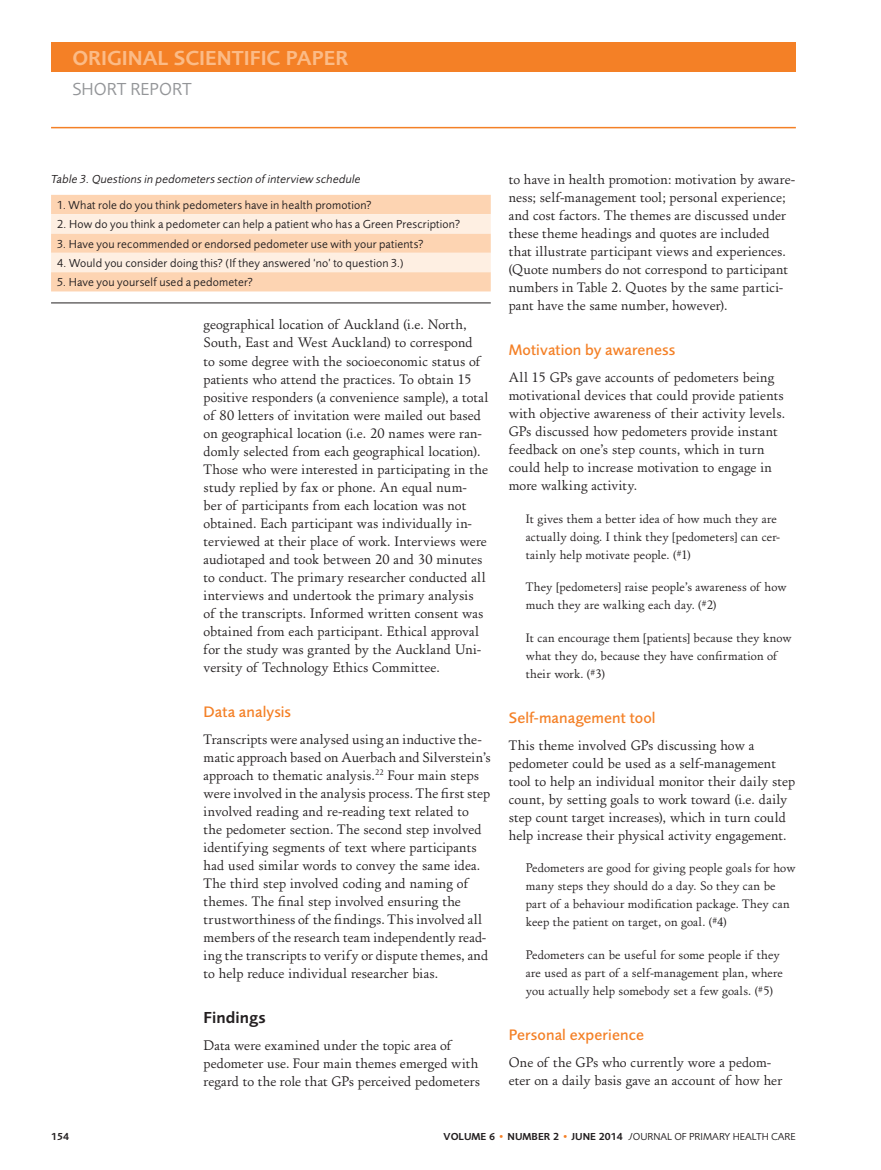
<style>
.page{position:relative;width:881px;height:1170px;background:#fff}
.page>*{position:absolute;margin:0;border:0;box-sizing:border-box;transform-origin:0 0}
.Page_Header_2nd{font:600 21px "Foundry Sans";color:#fbbb87}
.Page_Subheader_2nd{font:18px "Foundry Sans";color:#939598}
.Subhead_1{font:600 16.5px "Foundry Sans";color:#231f20}
.Subhead_2{font:500 15.75px "Foundry Sans";letter-spacing:.005em;color:#f48026}
.Body_Text{font:14.25px/18px "Foundry Old Style Normal";letter-spacing:.005em;color:#231f20}
.Block_Quotes{font:12.75px/18px "Foundry Old Style Normal";letter-spacing:.01em;color:#231f20}
.Table_Left_Column{font:12px "Foundry Sans";letter-spacing:.015em;color:#231f20}
.Table_Caption{font:italic 12px "Foundry Sans";letter-spacing:.015em;color:#231f20}
.t1{font:10.5px "Foundry Sans";color:#231f20}
.t2{font:600 10.5px "Foundry Sans";color:#231f20}
.s1{font-weight:600}
.s2{font-weight:600;color:#f48026}
.s3{font-style:italic}
</style>
<div class="page">
<div style="left:51px;top:43px;width:744px;height:29px;background:#f48026"></div>
<hr style="left:51px;top:127px;width:744px;height:1px;background:#f48026">
<div style="left:51px;top:195px;width:439px;height:96px;background:#fdd4b2"></div>
<svg style="left:51px;top:214px;width:439px;height:58px;background:#fde6d2"></svg>
<hr style="left:51px;top:302px;width:439px;height:1px;background:#231f20">
<p class="Page_Header_2nd" style="left:72px;top:46px;width:277px">ORIGINAL SCIENTIFIC PAPER</p>
<p class="Page_Subheader_2nd" style="left:72px;top:78px;width:121px">SHORT REPORT</p>
<p class="Table_Caption" style="left:51px;top:172px;width:311px">Table 3. Questions in pedometers section of interview schedule</p>
<p class="Table_Left_Column" style="left:57px;top:198px;width:316px">1. What role do you think pedometers have in health promotion?</p>
<p class="Table_Left_Column" style="left:57px;top:217px;width:404px">2. How do you think a pedometer can help a patient who has a Green Prescription?</p>
<p class="Table_Left_Column" style="left:57px;top:237px;width:368px">3. Have you recommended or endorsed pedometer use with your patients?</p>
<p class="Table_Left_Column" style="left:57px;top:256px;width:348px">4. Would you consider doing this? (If they answered ‘no’ to question 3.)</p>
<p class="Table_Left_Column" style="left:57px;top:275px;width:197px">5. Have you yourself used a pedometer?</p>
<p class="Body_Text" style="left:203px;top:316px;width:286px">geographical location of Auckland (i.e. North, South, East and West Auckland) to correspond<br>to some degree with the socioeconomic status of patients who attend the practices. To obtain 15 positive responders (a convenience sample), a total of 80 letters of invitation were mailed out based on geographical location (i.e. 20 names were ran&shy;domly selected from each geographical location).<br>Those who were interested in participating in the study replied by fax or phone. An equal num&shy;ber of participants from each location was not obtained. Each participant was individually in&shy;terviewed at their place of work. Interviews were audiotaped and took between 20 and 30 minutes to conduct. The primary researcher conducted all interviews and undertook the primary analysis of the transcripts. Informed written consent was obtained from each participant. Ethical approval for the study was granted by the Auckland Uni&shy;versity of Technology Ethics Committee.</p>
<p class="Subhead_2" style="left:203px;top:702px;width:89px">Data analysis</p>
<p class="Body_Text" style="left:203px;top:730px;width:288px">Transcripts were analysed using an inductive the&shy;matic approach based on Auerbach and Silverstein’s approach to thematic analysis.<sup>22</sup> Four main steps were involved in the analysis process. The first step involved reading and re-reading text related to the pedometer section. The second step involved identifying segments of text where participants had used similar words to convey the same idea.<br>The third step involved coding and naming of themes. The final step involved ensuring the trustworthiness of the findings. This involved all members of the research team independently read&shy;ing the transcripts to verify or dispute themes, and to help reduce individual researcher bias.</p>
<p class="Subhead_1" style="left:203px;top:1007px;width:63px">Findings</p>
<p class="Body_Text" style="left:203px;top:1036px;width:278px">Data were examined under the topic area of pedometer use. Four main themes emerged with regard to the role that GPs perceived pedometers</p>
<p class="Body_Text" style="left:508px;top:170px;width:288px">to have in health promotion: motivation by aware&shy;ness; self-management tool; personal experience; and cost factors. The themes are discussed under these theme headings and quotes are included that illustrate participant views and experiences. (Quote numbers do not correspond to participant numbers in Table 2. Quotes by the same partici&shy;pant have the same number, however).</p>
<p class="Subhead_2" style="left:508px;top:341px;width:168px">Motivation by awareness</p>
<p class="Body_Text" style="left:508px;top:368px;width:278px">All 15 GPs gave accounts of pedometers being motivational devices that could provide patients with objective awareness of their activity levels.<br>GPs discussed how pedometers provide instant feedback on one’s step counts, which in turn could help to increase motivation to engage in more walking activity.</p>
<p class="Block_Quotes" style="left:525px;top:509px;width:256px">It gives them a better idea of how much they are actually doing. I think they [pedometers] can cer&shy;tainly help motivate people. (#1)</p>
<p class="Block_Quotes" style="left:525px;top:578px;width:262px">They [pedometers] raise people’s awareness of how much they are walking each day. (#2)</p>
<p class="Block_Quotes" style="left:525px;top:628px;width:267px">It can encourage them [patients] because they know what they do, because they have confirmation of their work. (#3)</p>
<p class="Subhead_2" style="left:508px;top:708px;width:148px">Self-management tool</p>
<p class="Body_Text" style="left:508px;top:736px;width:288px">This theme involved GPs discussing how a pedometer could be used as a self-management tool to help an individual monitor their daily step count, by setting goals to work toward (i.e. daily step count target increases), which in turn could help increase their physical activity engagement.</p>
<p class="Block_Quotes" style="left:525px;top:858px;width:271px">Pedometers are good for giving people goals for how many steps they should do a day. So they can be part of a behaviour modification package. They can keep the patient on target, on goal. (#4)</p>
<p class="Block_Quotes" style="left:525px;top:945px;width:258px">Pedometers can be useful for some people if they are used as part of a self-management plan, where you actually help somebody set a few goals. (#5)</p>
<p class="Subhead_2" style="left:508px;top:1024px;width:137px">Personal experience</p>
<p class="Body_Text" style="left:508px;top:1052px;width:275px">One of the GPs who currently wore a pedom&shy;eter on a daily basis gave an account of how her</p>
<p class="t2" style="left:51px;top:1129px;width:20px">154</p>
<p class="t1" style="left:443px;top:1129px;width:353px"><span class="s1">VOLUME 6</span> <span class="s2">•</span> <span class="s1">NUMBER 2</span> <span class="s2">•</span> <span class="s1">JUNE 2014</span> <span class="s3">J</span>OURNAL OF PRIMARY HEALTH CARE</p>
</div>
